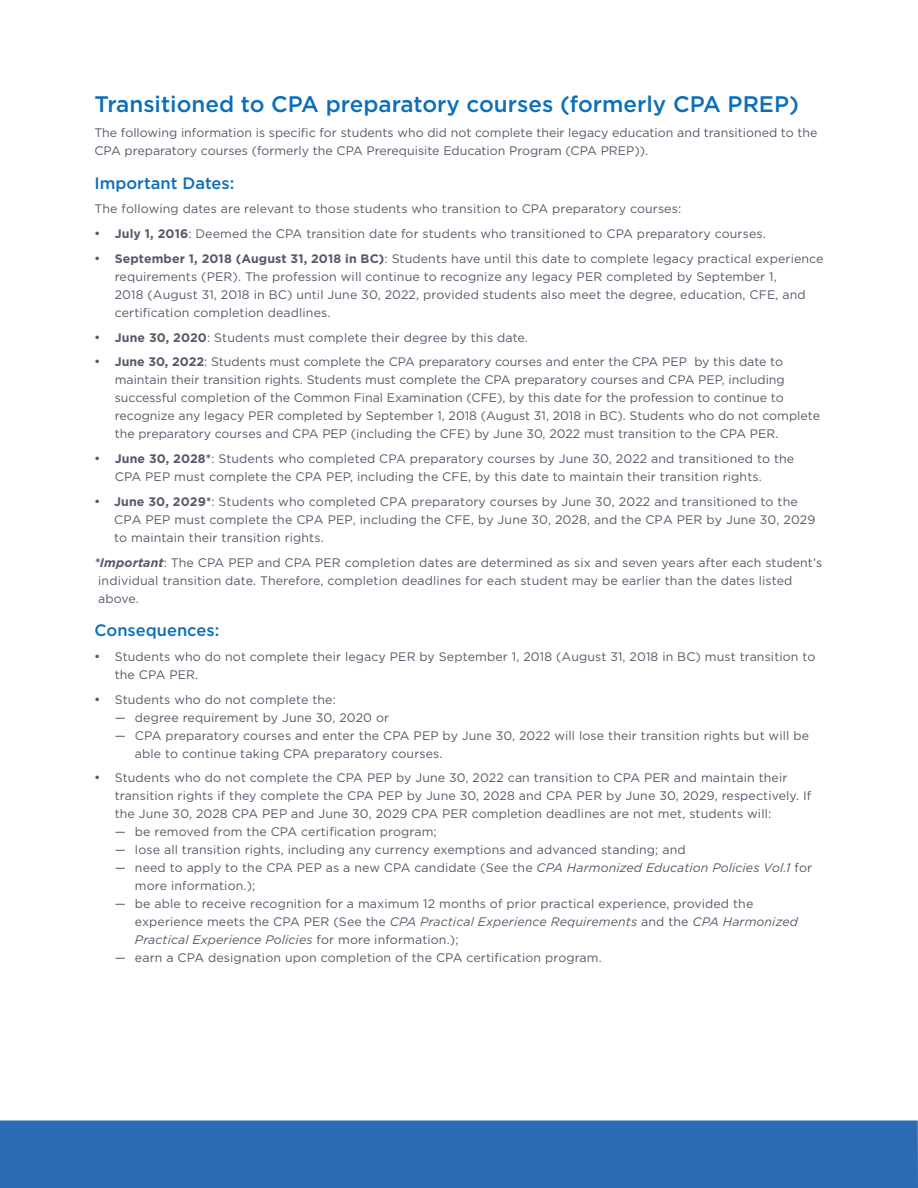
<style>
.page{position:relative;width:918px;height:1188px;background:#fff}
.page>*{position:absolute;margin:0;border:0;box-sizing:border-box;transform-origin:0 0}
.t1{font:500 22.5px "Gotham";color:#0c6fb8}
.t2{font:500 16.5px "Gotham";color:#0c6fb8}
.t3{font:12.3px/18px "Gotham";letter-spacing:.01em;color:#5d5669}
.s1{font-weight:700}
.s2{font-weight:700;font-style:italic}
.s3{font-style:italic}
</style>
<div class="page">
<div style="left:0;top:1120px;width:918px;height:68px;background:#2b6bb4"></div>
<h1 class="t1" style="left:94px;top:90px;width:706px">Transitioned to CPA preparatory courses (formerly CPA PREP)</h1>
<p class="t3" style="left:94px;top:124px;width:724px">The following information is specific for students who did not complete their legacy education and transitioned to the<br>CPA preparatory courses (formerly the CPA Prerequisite Education Program (CPA PREP)).</p>
<h2 class="t2" style="left:94px;top:172px;width:141px">Important Dates:</h2>
<p class="t3" style="left:94px;top:200px;width:588px">The following dates are relevant to those students who transition to CPA preparatory courses:</p>
<p class="t3" style="left:94px;top:225px;width:673px">• <span class="s1">July 1, 2016</span>: Deemed the CPA transition date for students who transitioned to CPA preparatory courses.</p>
<p class="t3" style="left:115px;top:249px;width:710px;text-indent:-20px">• <span class="s1">September 1, 2018 (August 31, 2018 in BC)</span>: Students have until this date to complete legacy practical experience requirements (PER). The profession will continue to recognize any legacy PER completed by September 1,<br>2018 (August 31, 2018 in BC) until June 30, 2022, provided students also meet the degree, education, CFE, and certification completion deadlines.</p>
<p class="t3" style="left:94px;top:328px;width:435px">• <span class="s1">June 30, 2020</span>: Students must complete their degree by this date.</p>
<p class="t3" style="left:115px;top:353px;width:707px;text-indent:-20px">• <span class="s1">June 30, 2022</span>: Students must complete the CPA preparatory courses and enter the CPA PEP by this date to maintain their transition rights. Students must complete the CPA preparatory courses and CPA PEP, including successful completion of the Common Final Examination (CFE), by this date for the profession to continue to recognize any legacy PER completed by September 1, 2018 (August 31, 2018 in BC). Students who do not complete the preparatory courses and CPA PEP (including the CFE) by June 30, 2022 must transition to the CPA PER.</p>
<p class="t3" style="left:115px;top:450px;width:681px;text-indent:-20px">• <span class="s1">June 30, 2028*</span>: Students who completed CPA preparatory courses by June 30, 2022 and transitioned to the<br>CPA PEP must complete the CPA PEP, including the CFE, by this date to maintain their transition rights.</p>
<p class="t3" style="left:114px;top:492px;width:703px;text-indent:-20px">• <span class="s1">June 30, 2029*</span>: Students who completed CPA preparatory courses by June 30, 2022 and transitioned to the<br>CPA PEP must complete the CPA PEP, including the CFE, by June 30, 2028, and the CPA PER by June 30, 2029 to maintain their transition rights.</p>
<p class="t3" style="left:98px;top:553px;width:725px;text-indent:-4px"><span class="s2">*Important</span>: The CPA PEP and CPA PER completion dates are determined as six and seven years after each student’s individual transition date. Therefore, completion deadlines for each student may be earlier than the dates listed above.</p>
<h2 class="t2" style="left:94px;top:619px;width:126px">Consequences:</h2>
<p class="t3" style="left:115px;top:647px;width:702px;text-indent:-20px">• Students who do not complete their legacy PER by September 1, 2018 (August 31, 2018 in BC) must transition to the CPA PER.</p>
<p class="t3" style="left:94px;top:690px;width:243px">• Students who do not complete the:</p>
<p class="t3" style="left:115px;top:708px;width:276px">— degree requirement by June 30, 2020 or</p>
<p class="t3" style="left:135px;top:726px;width:676px;text-indent:-20px">— CPA preparatory courses and enter the CPA PEP by June 30, 2022 will lose their transition rights but will be able to continue taking CPA preparatory courses.</p>
<p class="t3" style="left:115px;top:769px;width:698px;text-indent:-20px">• Students who do not complete the CPA PEP by June 30, 2022 can transition to CPA PER and maintain their transition rights if they complete the CPA PEP by June 30, 2028 and CPA PER by June 30, 2029, respectively. If the June 30, 2028 CPA PEP and June 30, 2029 CPA PER completion deadlines are not met, students will:</p>
<p class="t3" style="left:115px;top:823px;width:323px">— be removed from the CPA certification program;</p>
<p class="t3" style="left:115px;top:841px;width:572px">— lose all transition rights, including any currency exemptions and advanced standing; and</p>
<p class="t3" style="left:135px;top:859px;width:679px;text-indent:-20px">— need to apply to the CPA PEP as a new CPA candidate (See the <span class="s3">CPA Harmonized Education Policies Vol.1</span> for more information.);</p>
<p class="t3" style="left:135px;top:895px;width:665px;text-indent:-20px">— be able to receive recognition for a maximum 12 months of prior practical experience, provided the experience meets the CPA PER (See the <span class="s3">CPA Practical Experience Requirements</span> and the <span class="s3">CPA Harmonized<br>Practical Experience Policies</span> for more information.);</p>
<p class="t3" style="left:115px;top:949px;width:489px">— earn a CPA designation upon completion of the CPA certification program.</p>
</div>
